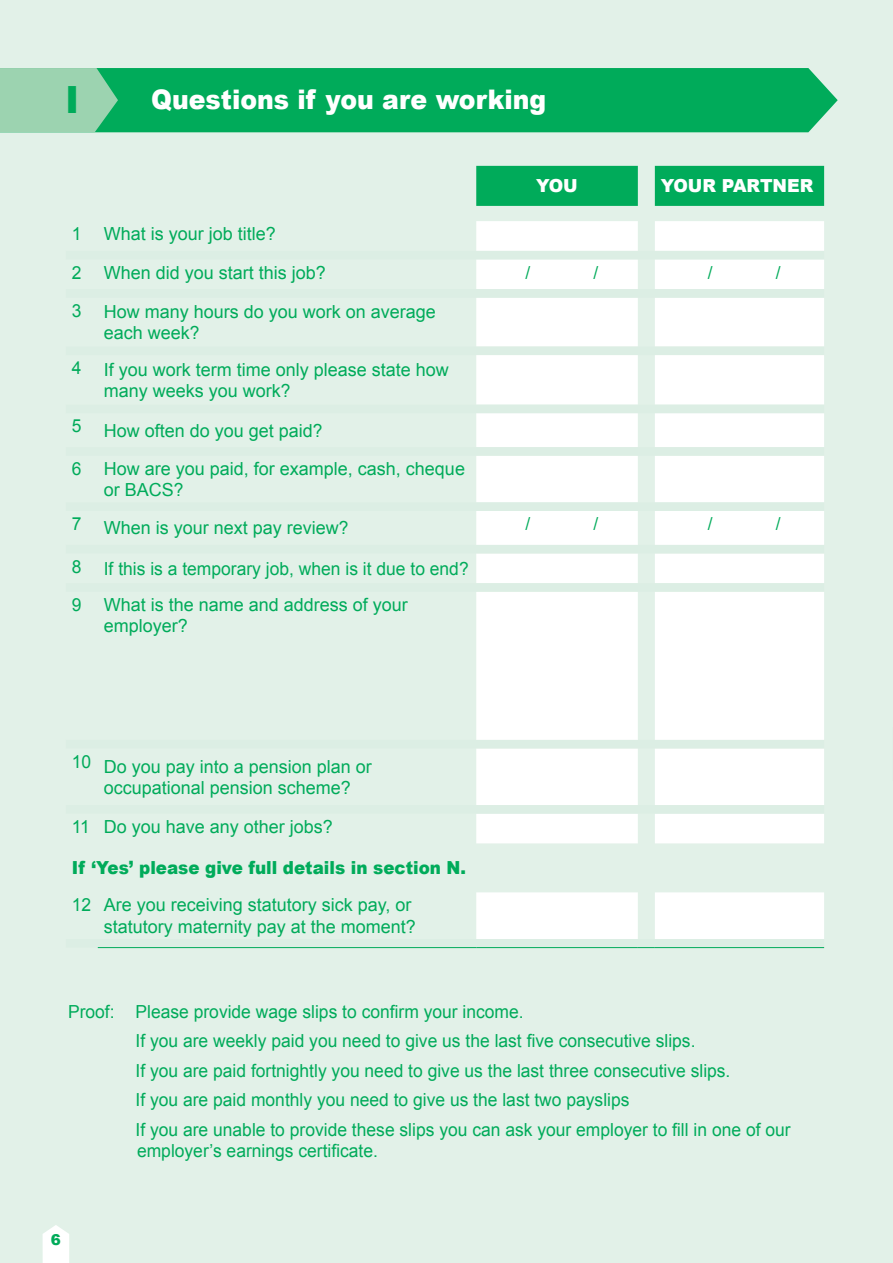
<style>
.page{position:relative;width:893px;height:1263px;background:#e2f1e8}
.page>*{position:absolute;margin:0;border:0;box-sizing:border-box;transform-origin:0 0}
.white_headings{font:900 37.5px "Arial";color:#00ab5a;scale:.93 1}
.white_headings-2{font:900 27px "Arial";color:#fff;scale:.93 1}
.no__questions{font:18px/21.6px "Arial";color:#00ab5a}
.no__questions-2{font:900 18px "Arial";color:#00ab5a;scale:.93 1}
.no__questions-3{font:900 18px "Arial";color:#fff}
.t1{font:900 15px "Arial";color:#00ab5a}
</style>
<div class="page">
<svg style="left:43px;top:1225px;width:26px;height:38px"></svg>
<div style="left:118px;top:68px;width:720px;height:64px;background:#00ab5a"></div>
<svg style="left:0;top:68px;width:118px;height:64px;background:#8dcfa7"></svg>
<svg style="left:476px;top:166px;width:348px;height:40px;background:#0cae61"></svg>
<div style="left:476px;top:221px;width:348px;height:30px;background:#fff"></div>
<svg style="left:476px;top:260px;width:348px;height:679px;fill:#fff"></svg>
<hr style="left:98px;top:947px;width:378px;height:1px;background:#00ab5a">
<hr style="left:476px;top:947px;width:162px;height:1px;background:#00ab5a">
<svg style="left:638px;top:947px;width:17px;height:1px"></svg>
<hr style="left:655px;top:947px;width:169px;height:1px;background:#00ab5a">
<p class="white_headings" style="left:66px;top:73px;width:16px">I</p>
<p class="white_headings-2" style="left:151px;top:79px;width:426px">Questions if you are working</p>
<p class="no__questions-3" style="left:536px;top:173px;width:43px">YOU</p>
<p class="no__questions-3" style="left:661px;top:173px;width:154px">YOUR PARTNER</p>
<p class="no__questions" style="left:72px;top:223px;width:11px">1</p>
<p class="no__questions" style="left:104px;top:223px;width:174px">What is your job title?</p>
<p class="no__questions" style="left:72px;top:262px;width:11px">2</p>
<p class="no__questions" style="left:104px;top:262px;width:224px">When did you start this job?</p>
<p class="no__questions" style="left:525px;top:262px;width:6px">/</p>
<p class="no__questions" style="left:593px;top:262px;width:6px">/</p>
<p class="no__questions" style="left:708px;top:262px;width:6px">/</p>
<p class="no__questions" style="left:776px;top:262px;width:6px">/</p>
<p class="no__questions" style="left:72px;top:300px;width:11px">3</p>
<p class="no__questions" style="left:104px;top:301px;width:334px">How many hours do you work on average each week?</p>
<p class="no__questions" style="left:72px;top:357px;width:11px">4</p>
<p class="no__questions" style="left:104px;top:359px;width:347px">If you work term time only please state how many weeks you work?</p>
<p class="no__questions" style="left:72px;top:415px;width:11px">5</p>
<p class="no__questions" style="left:104px;top:420px;width:220px">How often do you get paid?</p>
<p class="no__questions" style="left:72px;top:458px;width:11px">6</p>
<p class="no__questions" style="left:104px;top:458px;width:363px">How are you paid, for example, cash, cheque or BACS?</p>
<p class="no__questions" style="left:72px;top:513px;width:11px">7</p>
<p class="no__questions" style="left:104px;top:517px;width:246px">When is your next pay review?</p>
<p class="no__questions" style="left:525px;top:513px;width:6px">/</p>
<p class="no__questions" style="left:593px;top:513px;width:6px">/</p>
<p class="no__questions" style="left:708px;top:513px;width:6px">/</p>
<p class="no__questions" style="left:776px;top:513px;width:6px">/</p>
<p class="no__questions" style="left:72px;top:556px;width:11px">8</p>
<p class="no__questions" style="left:104px;top:558px;width:366px">If this is a temporary job, when is it due to end?</p>
<p class="no__questions" style="left:72px;top:594px;width:11px">9</p>
<p class="no__questions" style="left:104px;top:594px;width:306px">What is the name and address of your employer?</p>
<p class="no__questions" style="left:72px;top:751px;width:21px">10</p>
<p class="no__questions" style="left:104px;top:756px;width:270px">Do you pay into a pension plan or occupational pension scheme?</p>
<p class="no__questions" style="left:72px;top:816px;width:20px">11</p>
<p class="no__questions" style="left:104px;top:816px;width:231px">Do you have any other jobs?</p>
<p class="no__questions-2" style="left:72px;top:855px;width:425px">If ‘Yes’ please give full details in section N.</p>
<p class="no__questions" style="left:72px;top:894px;width:21px">12</p>
<p class="no__questions" style="left:104px;top:894px;width:314px">Are you receiving statutory sick pay, or statutory maternity pay at the moment?</p>
<p class="no__questions" style="left:68px;top:1001px;width:457px">Proof: Please provide wage slips to confirm your income.</p>
<p class="no__questions" style="left:136px;top:1030px;width:561px">If you are weekly paid you need to give us the last five consecutive slips.</p>
<p class="no__questions" style="left:136px;top:1060px;width:596px">If you are paid fortnightly you need to give us the last three consecutive slips.</p>
<p class="no__questions" style="left:136px;top:1089px;width:495px">If you are paid monthly you need to give us the last two payslips</p>
<p class="no__questions" style="left:136px;top:1119px;width:657px;line-height:21px">If you are unable to provide these slips you can ask your employer to fill in one of our employer’s earnings certificate.</p>
<p class="t1" style="left:51px;top:1228px;width:12px">6</p>
</div>
